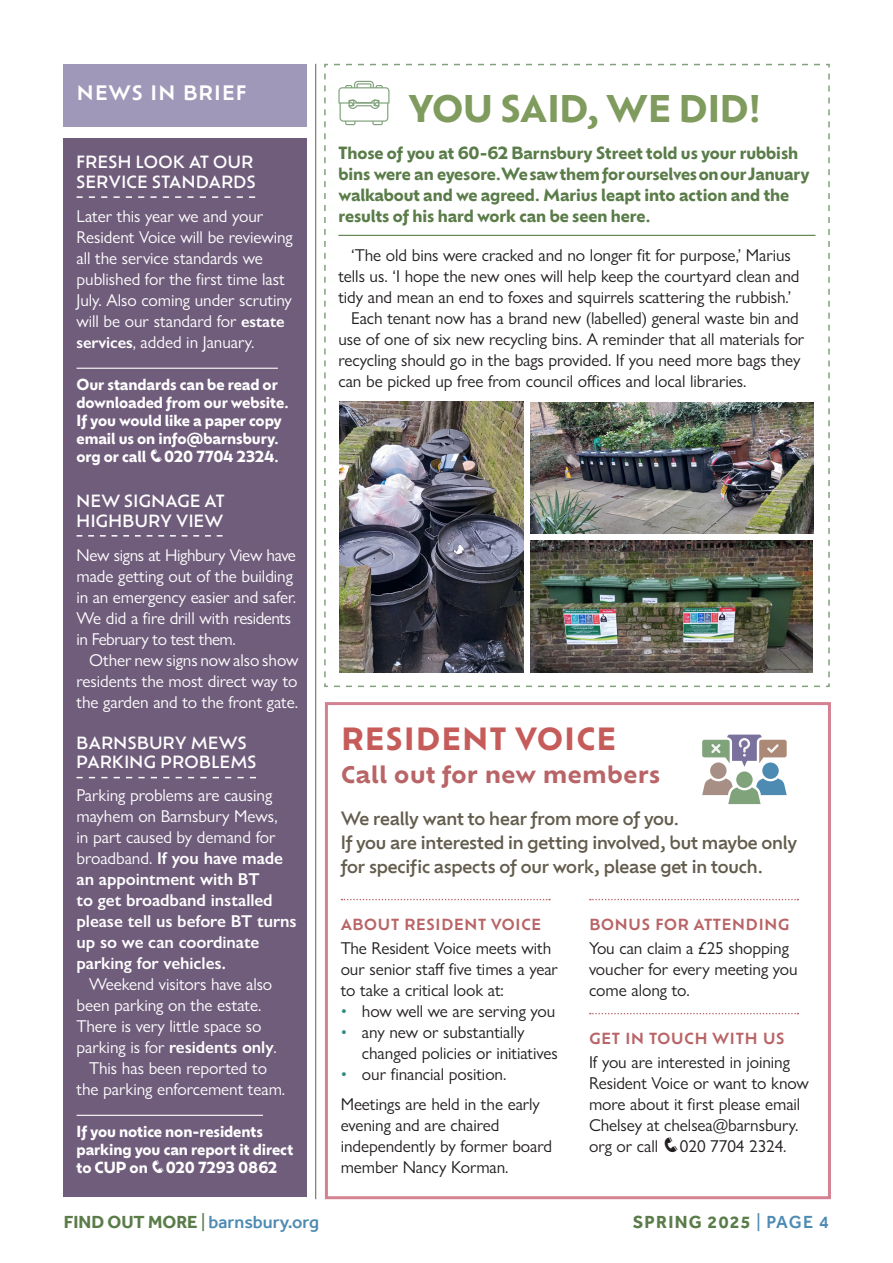
<style>
.page{position:relative;width:893px;height:1263px;background:#fff}
.page>*{position:absolute;margin:0;border:0;box-sizing:border-box;transform-origin:0 0}
.t1{font:700 36px "Ofelia Display";letter-spacing:.01em;color:#809b5e}
.t2{font:700 30px "Ofelia Text";letter-spacing:.01em;color:#c65c5a}
.t3{font:700 22.5px "Ofelia Text";color:#b96466}
.t4{font:600 19.5px "Ofelia Text";letter-spacing:.03em;color:#fff}
.t5{font:500 18px/24px "Ofelia Display";letter-spacing:-.01em;color:#635d4e}
.t6{font:500 18px "Effra";color:#4e8bb2}
.t7{font:700 18px "Effra";letter-spacing:.07em;color:#5a7c49}
.t8{font:17.25px/21px "Gill Sans Nova";letter-spacing:-.005em;color:#231f20}
.t9{font:17.25px/21px "Gill Sans Nova";letter-spacing:-.005em;color:#fff}
.t10{font:600 17.25px/21px "Gill Sans Nova";letter-spacing:-.005em;color:#fff}
.t11{font:700 16.5px/21px "Ofelia Display";letter-spacing:-.005em;color:#5a7c49}
.t12{font:500 16.5px/19.5px "Ofelia Display";letter-spacing:.03em;color:#fff}
.t13{font:700 15px/18px "Ofelia Display";letter-spacing:-.005em;color:#fff}
.t14{font:600 15px "Ofelia Text";letter-spacing:.01em;color:#b96466}
.s1{font-family:"Gill Sans";font-weight:600;font-size:16.5px}
.s2{font-weight:400}
.s3{font-weight:600}
.s4{color:#2f8a80}
.s5{font-weight:700;color:#5a7c49}
.s6{font-weight:400;color:#5a7c49}
.s7{font-weight:400;color:#4e8bb2}
.s8{font-weight:500;color:#4e8bb2}
</style>
<div class="page">
<svg style="left:324px;top:63px;width:506px;height:625px"></svg>
<svg style="left:341px;top:899px;width:209px;height:1px"></svg>
<svg style="left:590px;top:899px;width:208px;height:1px"></svg>
<svg style="left:590px;top:1013px;width:208px;height:1px"></svg>
<div style="left:325px;top:702px;width:506px;height:497px;border:3px solid #d48291"></div>
<div style="left:762px;top:762px;width:17px;height:17px;background:#4e8bb2;border-radius:50%"></div>
<svg style="left:736px;top:771px;width:17px;height:17px"></svg>
<svg style="left:702px;top:735px;width:85px;height:32px"></svg>
<svg style="left:702px;top:778px;width:85px;height:26px"></svg>
<div style="left:710px;top:762px;width:17px;height:17px;background:#a88f86;border-radius:50%"></div>
<div style="left:64px;top:138px;width:243px;height:1059px;background:#705c7b"></div>
<svg style="left:77px;top:196px;width:178px;height:2px"></svg>
<hr style="left:77px;top:368px;width:201px;height:1px;background:#fff">
<svg style="left:77px;top:535px;width:146px;height:2px"></svg>
<svg style="left:77px;top:777px;width:179px;height:1px"></svg>
<hr style="left:77px;top:1115px;width:186px;height:1px;background:#fff">
<div style="left:64px;top:64px;width:243px;height:62px;background:#9f98b8"></div>
<img style="left:339px;top:401px;width:185px;height:271px">
<img style="left:530px;top:402px;width:283px;height:132px">
<img style="left:530px;top:541px;width:283px;height:131px">
<svg style="left:338px;top:81px;width:51px;height:44px"></svg>
<hr style="left:315px;top:64px;width:1px;height:1135px;background:#635d4e">
<p class="t4" style="left:77px;top:78px;width:172px">NEWS IN BRIEF</p>
<p class="t12" style="left:77px;top:151px;width:180px">FRESH LOOK AT OUR<br>SERVICE STANDARDS</p>
<p class="t9" style="left:77px;top:205px;width:218px">Later this year we and your<br>Resident Voice will be reviewing all the service standards we published for the first time last<br>July. Also coming under scrutiny will be our standard for <span class="s1">estate services</span>, added in January.</p>
<p class="t13" style="left:77px;top:375px;width:214px">Our standards can be read or downloaded from our website.<br>If you would like a paper copy email us on info@barnsbury. org or call ❑020 7704 2324.</p>
<p class="t12" style="left:77px;top:490px;width:149px">NEW SIGNAGE AT<br>HIGHBURY VIEW</p>
<p class="t9" style="left:77px;top:544px;width:221px">New signs at Highbury View have made getting out of the building in an emergency easier and safer.<br>We did a fire drill with residents in February to test them.</p>
<p class="t9" style="left:77px;top:649px;width:223px;text-align:justify;text-indent:13px">Other new signs now also show residents the most direct way to the garden and to the front gate.</p>
<p class="t12" style="left:77px;top:732px;width:181px">BARNSBURY MEWS<br>PARKING PROBLEMS</p>
<p class="t10" style="left:77px;top:785px;width:222px"><span class="s2">Parking problems are causing mayhem on Barnsbury Mews,<br>in part caused by demand for broadband.</span> If you have made an appointment with BT<br>to get broadband installed please tell us before BT turns up so we can coordinate parking for vehicles.</p>
<p class="t9" style="left:89px;top:973px;width:185px">Weekend visitors have also</p>
<p class="t9" style="left:77px;top:994px;width:186px">been parking on the estate.</p>
<p class="t9" style="left:77px;top:1015px;width:186px">There is very little space so</p>
<p class="t9" style="left:77px;top:1036px;width:202px">parking is for <span class="s3">residents only</span>.</p>
<p class="t9" style="left:89px;top:1057px;width:179px">This has been reported to</p>
<p class="t9" style="left:77px;top:1078px;width:210px">the parking enforcement team.</p>
<p class="t13" style="left:77px;top:1122px;width:218px">If you notice non-residents parking you can report it direct to CUP on ❑020 7293 0862</p>
<h1 class="t1" style="left:408px;top:83px;width:354px">YOU SAID, WE DID!</h1>
<p class="t11" style="left:338px;top:142px;width:473px">Those of you at 60-62 Barnsbury Street told us your rubbish bins were an eyesore. We saw them for ourselves on our January walkabout and we agreed. Marius leapt into action and the results of his hard work can be seen here.</p>
<p class="t8" style="left:351px;top:244px;width:441px">‘The old bins were cracked and no longer fit for purpose,’ Marius</p>
<p class="t8" style="left:338px;top:265px;width:463px">tells us. ‘I hope the new ones will help keep the courtyard clean and</p>
<p class="t8" style="left:338px;top:286px;width:454px">tidy and mean an end to foxes and squirrels scattering the rubbish.’</p>
<p class="t8" style="left:351px;top:307px;width:449px">Each tenant now has a brand new (labelled) general waste bin and</p>
<p class="t8" style="left:338px;top:328px;width:467px">use of one of six new recycling bins. A reminder that all materials for</p>
<p class="t8" style="left:338px;top:349px;width:464px">recycling should go in the bags provided. If you need more bags they</p>
<p class="t8" style="left:338px;top:370px;width:410px">can be picked up free from council offices and local libraries.</p>
<h2 class="t2" style="left:341px;top:716px;width:277px">RESIDENT VOICE</h2>
<h3 class="t3" style="left:341px;top:758px;width:321px">Call out for new members</h3>
<p class="t5" style="left:341px;top:805px;width:458px">We really want to hear from more of you.<br>If you are interested in getting involved, but maybe only for specific aspects of our work, please get in touch.</p>
<p class="t14" style="left:341px;top:913px;width:202px">ABOUT RESIDENT VOICE</p>
<p class="t8" style="left:341px;top:937px;width:219px">The Resident Voice meets with our senior staff five times a year to take a critical look at:</p>
<p class="t8" style="left:341px;top:1000px;width:216px"><span class="s4">•</span> how well we are serving you</p>
<p class="t8" style="left:362px;top:1021px;width:197px;text-indent:-21px"><span class="s4">•</span> any new or substantially changed policies or initiatives</p>
<p class="t8" style="left:341px;top:1059px;width:201px;line-height:30px"><span class="s4">•</span> our financial position.<br>Meetings are held in the early</p>
<p class="t8" style="left:341px;top:1114px;width:213px">evening and are chaired independently by former board member Nancy Korman.</p>
<p class="t14" style="left:589px;top:913px;width:202px">BONUS FOR ATTENDING</p>
<p class="t8" style="left:589px;top:937px;width:210px">You can claim a £25 shopping voucher for every meeting you come along to.</p>
<p class="t14" style="left:589px;top:1027px;width:197px">GET IN TOUCH WITH US</p>
<p class="t8" style="left:589px;top:1051px;width:221px">If you are interested in joining<br>Resident Voice or want to know more about it first please email<br>Chelsey at chelsea@barnsbury. org or call ❑020 7704 2324.</p>
<p class="t6" style="left:64px;top:1211px;width:257px"><span class="s5">FIND OUT MORE</span> <span class="s6">|</span> barnsbury.org</p>
<p class="t7" style="left:633px;top:1211px;width:198px">SPRING 2025 <span class="s7">|</span> <span class="s8">PAGE 4</span></p>
</div>
